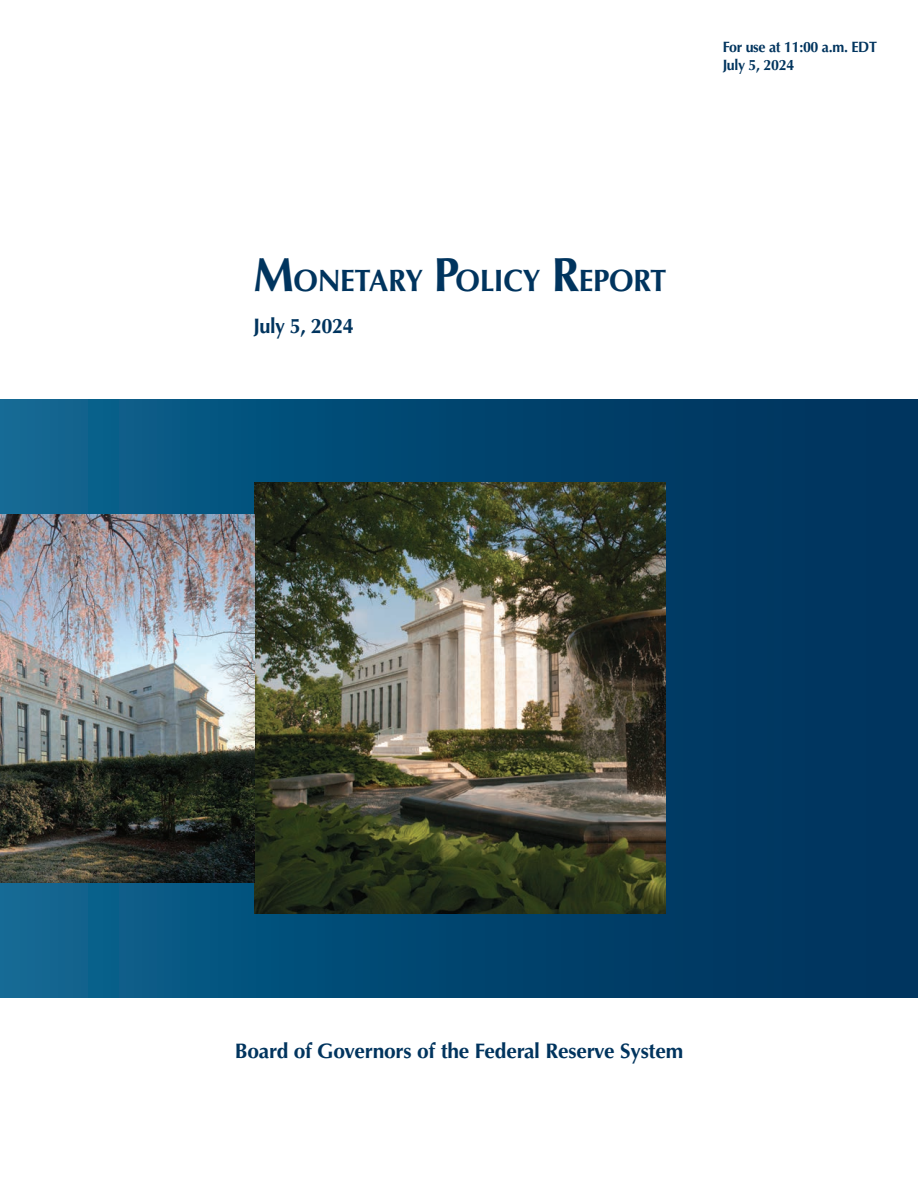
<style>
.page{position:relative;width:918px;height:1188px;background:#fff}
.page>*{position:absolute;margin:0;border:0;box-sizing:border-box;transform-origin:0 0}
.t1{font:700 30.9px "Optima LT Std";letter-spacing:-.015em;color:#00345e;scale:.95 1}
.t2{font:700 21px "Optima LT Std";letter-spacing:-.01em;color:#00345e}
.t3{font:700 21px "Optima LT Std";letter-spacing:-.01em;color:#00345e;scale:.95 1}
.t4{font:700 15px "Optima LT Std";letter-spacing:-.02em;color:#00345e;scale:.95 1}
.s1{font-size:48px}
</style>
<div class="page">
<div style="left:0;top:399px;width:918px;height:598px;background:linear-gradient(to right,#0b638e,#002e57)"></div>
<img style="left:254px;top:483px;width:411px;height:431px">
<img style="left:0;top:514px;width:254px;height:368px">
<p class="t4" style="left:723px;top:38px;width:164px">For use at 11:00 a.m. EDT</p>
<p class="t4" style="left:723px;top:56px;width:77px">July 5, 2024</p>
<p class="t1" style="left:254px;top:262px;width:436px"><span class="s1">M</span>ONETARY <span class="s1">P</span>OLICY <span class="s1">R</span>EPORT</p>
<p class="t3" style="left:254px;top:313px;width:107px">July 5, 2024</p>
<p class="t2" style="left:235px;top:1038px;width:450px">Board of Governors of the Federal Reserve System</p>
</div>
